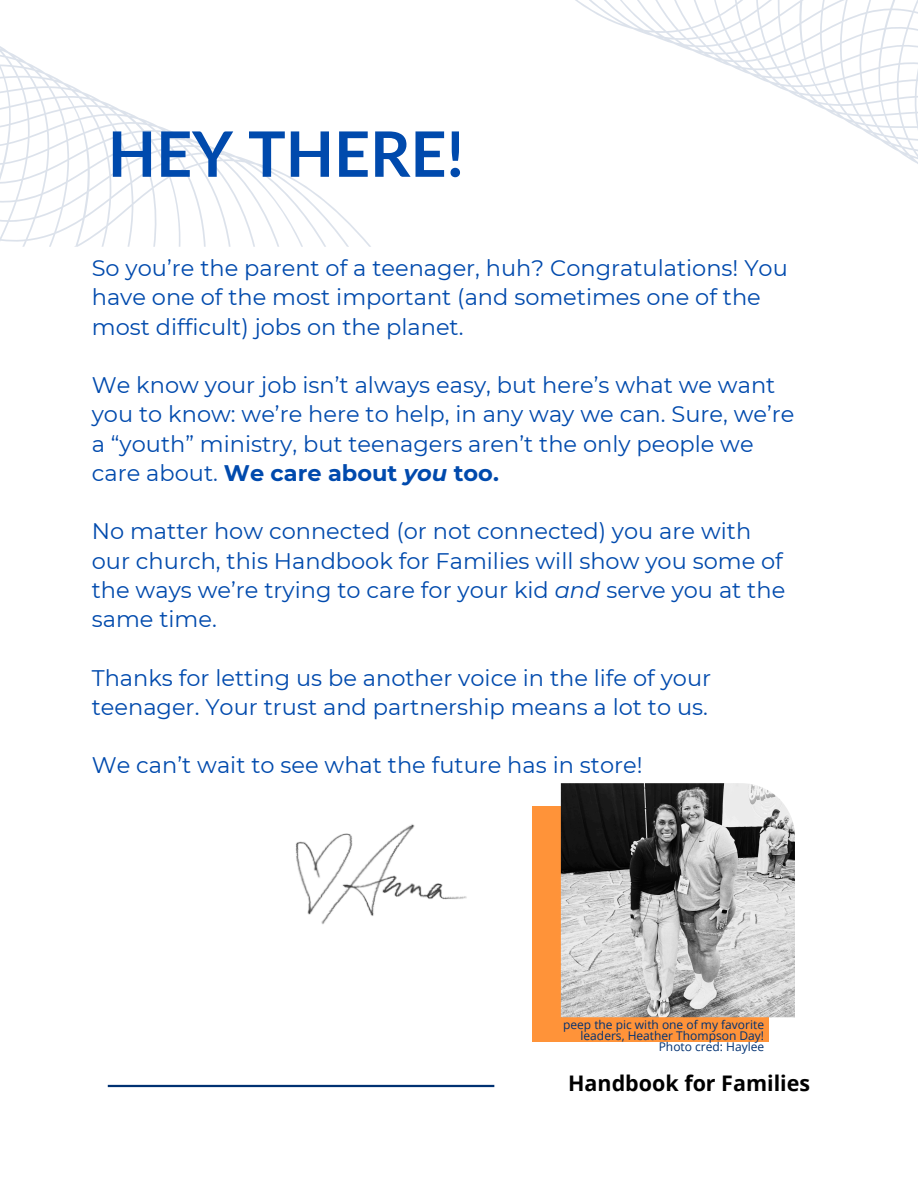
<style>
.page{position:relative;width:918px;height:1188px;background:#fff}
.page>*{position:absolute;margin:0;border:0;box-sizing:border-box;transform-origin:0 0}
.t1{font:700 62.7px "Lato";color:#004aad}
.t2{font:22.5px/29.2px "Montserrat";color:#004aad}
.t3{font:700 21.45px "Open Sans";color:#000}
.t4{font:12px/10.9px "Open Sans";color:#003172;text-align:right}
.s1{font-weight:700}
.s2{font-weight:700;font-style:italic}
.s3{font-style:italic}
</style>
<div class="page">
<hr style="left:108px;top:1085px;width:386px;height:2px;background:#003172">
<svg style="left:0;top:46px;width:371px;height:201px"></svg>
<svg style="left:575px;top:0;width:343px;height:164px"></svg>
<img style="left:295px;top:824px;width:172px;height:100px">
<div style="left:532px;top:806px;width:236px;height:236px;background:#ff9339"></div>
<img style="left:561px;top:783px;width:234px;height:234px">
<h3 class="t1" style="left:108px;top:115px;width:358px">HEY THERE!</h3>
<p class="t2" style="left:92px;top:253px;width:698px">So you’re the parent of a teenager, huh? Congratulations! You have one of the most important (and sometimes one of the most difficult) jobs on the planet.</p>
<h1 class="t2" style="left:92px;top:370px;width:704px">We know your job isn’t always easy, but here’s what we want you to know: we’re here to help, in any way we can. Sure, we’re a “youth” ministry, but teenagers aren’t the only people we care about. <span class="s1">We care about</span> <span class="s2">you</span> <span class="s1">too.</span></h1>
<p class="t2" style="left:92px;top:517px;width:695px">No matter how connected (or not connected) you are with our church, this Handbook for Families will show you some of the ways we’re trying to care for your kid <span class="s3">and</span> serve you at the same time.</p>
<h3 class="t2" style="left:92px;top:663px;width:621px">Thanks for letting us be another voice in the life of your teenager. Your trust and partnership means a lot to us.</h3>
<h3 class="t2" style="left:92px;top:751px;width:552px">We can’t wait to see what the future has in store!</h3>
<p class="t4" style="left:563px;top:1019px;width:203px">peep the pic with one of my favorite leaders, Heather Thompson Day!</p>
<p class="t4" style="left:659px;top:1041px;width:107px">Photo cred: Haylee</p>
<p class="t3" style="left:568px;top:1068px;width:244px">Handbook for Families</p>
</div>
